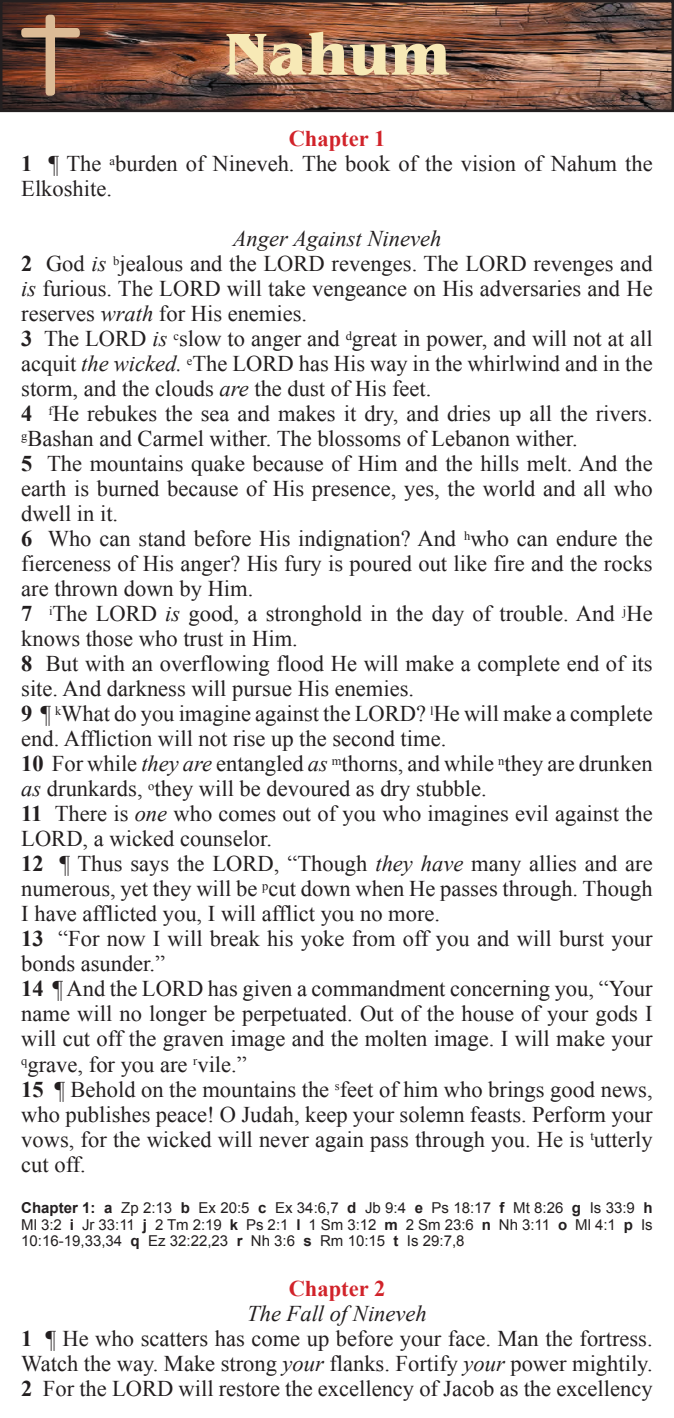
<style>
.page{position:relative;width:674px;height:1418px;background:#fff}
.page>*{position:absolute;margin:0;border:0;box-sizing:border-box;transform-origin:0 0}
.t1{font:700 60.75px "Benguiat IT Cby BT";color:#f7e9b6}
.t2{font:22.5px/25px "Times New Roman";color:#231f20}
.t3{font:700 22.5px "Times New Roman";color:#d1232a}
.t4{font:15px/16.5px "Arial";color:#231f20;text-align:justify}
.s1{font-weight:700;color:#d1232a}
.s2{font-weight:700}
.s3{font-style:italic}
</style>
<div class="page">
<img style="left:3px;top:3px;width:667px;height:106px">
<div style="left:0;top:0;width:673px;height:112px;border:2px solid #231f20"></div>
<svg style="left:21px;top:15px;width:59px;height:81px;background:#815641"></svg>
<h1 class="t1" style="left:223px;top:16px;width:228px">Nahum</h1>
<p class="t2" style="left:21px;top:125px;width:632px;text-indent:267px"><span class="s1">Chapter 1<br></span><span class="s2">1</span> ¶ The <sup>a</sup>burden of Nineveh. The book of the vision of Nahum the<br>Elkoshite.</p>
<p class="t2" style="left:21px;top:225px;width:632px;text-indent:211px"><span class="s3">Anger Against Nineveh<br></span><span class="s2">2</span> God <span class="s3">is</span> <sup>b</sup>jealous and the LORD revenges. The LORD revenges and <span class="s3">is</span> furious. The LORD will take vengeance on His adversaries and He reserves <span class="s3">wrath</span> for His enemies.<br><span class="s2">3</span> The LORD <span class="s3">is</span> <sup>c</sup>slow to anger and <sup>d</sup>great in power, and will not at all acquit <span class="s3">the wicked.</span> <sup>e</sup>The LORD has His way in the whirlwind and in the storm, and the clouds <span class="s3">are</span> the dust of His feet.<br><span class="s2">4</span> <sup>f</sup>He rebukes the sea and makes it dry, and dries up all the rivers. <sup>g</sup>Bashan and Carmel wither. The blossoms of Lebanon wither.<br><span class="s2">5</span> The mountains quake because of Him and the hills melt. And the earth is burned because of His presence, yes, the world and all who dwell in it.<br><span class="s2">6</span> Who can stand before His indignation? And <sup>h</sup>who can endure the fierceness of His anger? His fury is poured out like fire and the rocks are thrown down by Him.<br><span class="s2">7</span> <sup>i</sup>The LORD <span class="s3">is</span> good, a stronghold in the day of trouble. And <sup>j</sup>He knows those who trust in Him.<br><span class="s2">8</span> But with an overflowing flood He will make a complete end of its site. And darkness will pursue His enemies.<br><span class="s2">9</span> ¶ <sup>k</sup>What do you imagine against the LORD? <sup>l</sup>He will make a complete end. Affliction will not rise up the second time.<br><span class="s2">10</span> For while <span class="s3">they are</span> entangled <span class="s3">as</span> <sup>m</sup>thorns, and while <sup>n</sup>they are drunken <span class="s3">as</span> drunkards, <sup>o</sup>they will be devoured as dry stubble.<br><span class="s2">11</span> There is <span class="s3">one</span> who comes out of you who imagines evil against the LORD, a wicked counselor.<br><span class="s2">12</span> ¶ Thus says the LORD, “Though <span class="s3">they have</span> many allies and are numerous, yet they will be <sup>p</sup>cut down when He passes through. Though I have afflicted you, I will afflict you no more.<br><span class="s2">13</span> “For now I will break his yoke from off you and will burst your bonds asunder.”<br><span class="s2">14</span> ¶ And the LORD has given a commandment concerning you, “Your name will no longer be perpetuated. Out of the house of your gods I will cut off the graven image and the molten image. I will make your <sup>q</sup>grave, for you are <sup>r</sup>vile.”<br><span class="s2">15</span> ¶ Behold on the mountains the <sup>s</sup>feet of him who brings good news, who publishes peace! O Judah, keep your solemn feasts. Perform your vows, for the wicked will never again pass through you. He is <sup>t</sup>utterly cut off.</p>
<p class="t4" style="left:21px;top:1199px;width:632px"><span class="s2">Chapter 1: a</span> Zp 2:13 <span class="s2">b</span> Ex 20:5 <span class="s2">c</span> Ex 34:6,7 <span class="s2">d</span> Jb 9:4 <span class="s2">e</span> Ps 18:17 <span class="s2">f</span> Mt 8:26 <span class="s2">g</span> Is 33:9 <span class="s2">h </span>Ml 3:2 <span class="s2">i</span> Jr 33:11 <span class="s2">j</span> 2 Tm 2:19 <span class="s2">k</span> Ps 2:1 <span class="s2">l</span> 1 Sm 3:12 <span class="s2">m</span> 2 Sm 23:6 <span class="s2">n</span> Nh 3:11 <span class="s2">o</span> Ml 4:1 <span class="s2">p</span> Is 10:16-19,33,34 <span class="s2">q</span> Ez 32:22,23 <span class="s2">r</span> Nh 3:6 <span class="s2">s</span> Rm 10:15 <span class="s2">t</span> Is 29:7,8</p>
<p class="t3" style="left:288px;top:1272px;width:98px">Chapter 2</p>
<p class="t2" style="left:21px;top:1300px;width:632px;text-align:center"><span class="s3">The Fall of Nineveh<br></span><span class="s2">1</span> ¶ He who scatters has come up before your face. Man the fortress.<br>Watch the way. Make strong <span class="s3">your</span> flanks. Fortify <span class="s3">your</span> power mightily.<br><span class="s2">2</span> For the LORD will restore the excellency of Jacob as the excellency</p>
</div>
